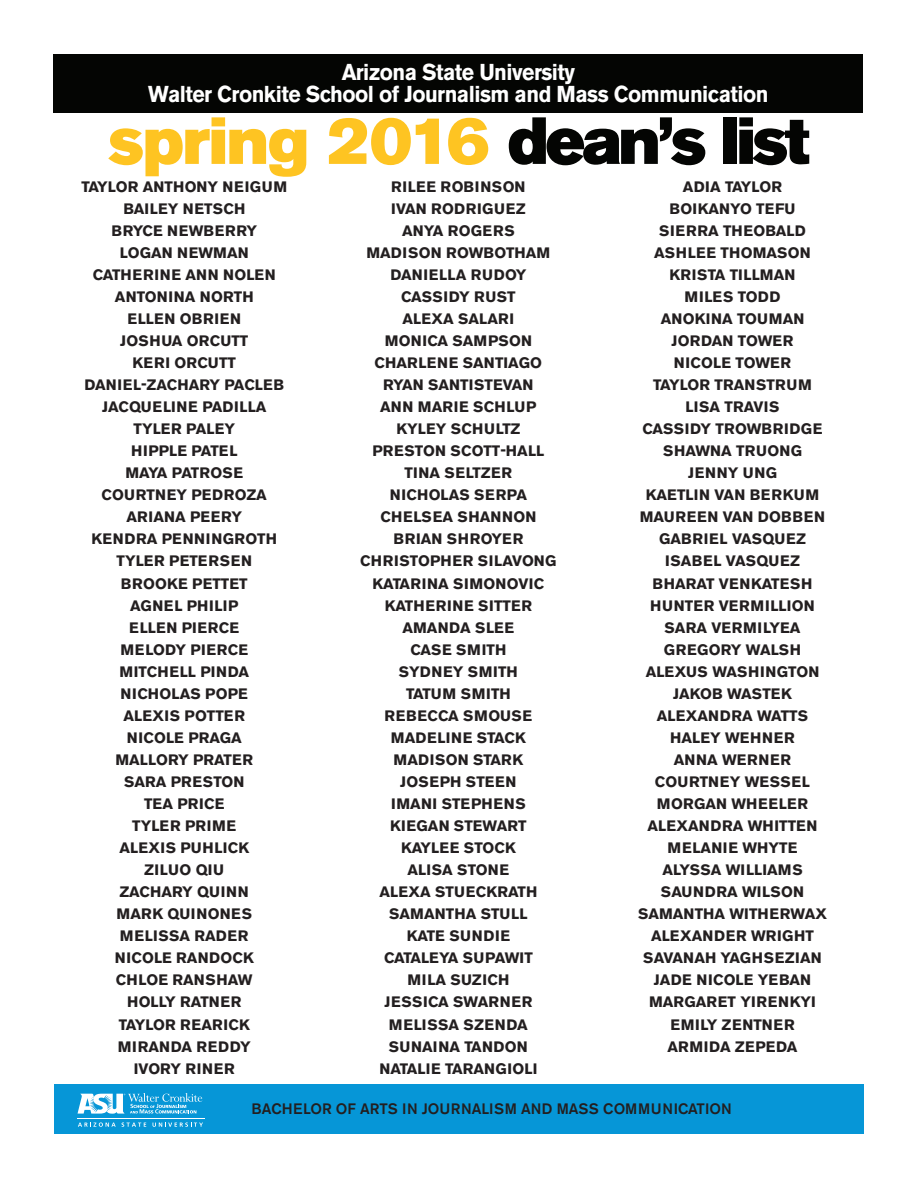
<style>
.page{position:relative;width:918px;height:1188px;background:#fff}
.page>*{position:absolute;margin:0;border:0;box-sizing:border-box;transform-origin:0 0}
.t1{font:65.85px "Akzidenz Grotesk Pro Super";letter-spacing:-.05em;color:#fec422}
.t2{font:700 22.8px/22px "Akzidenz Grotesk Pro";letter-spacing:-.025em;color:#fff;text-align:center;scale:.93 1}
.t3{font:700 15px/22px "Akzidenz Grotesk Pro";letter-spacing:.005em;color:#231f20;text-align:center}
.t4{font:500 15px "Akzidenz Grotesk Pro";color:#231f20}
.s1{color:#040503}
</style>
<div class="page">
<div style="left:54px;top:54px;width:809px;height:58px;background:#040503"></div>
<div style="left:54px;top:1084px;width:810px;height:50px;background:#0696d7"></div>
<hr style="left:77px;top:1118px;width:128px;height:1px;background:#fff">
<svg style="left:78px;top:1122px;width:38px;height:5px"></svg>
<svg style="left:122px;top:1122px;width:24px;height:5px"></svg>
<svg style="left:153px;top:1122px;width:50px;height:5px"></svg>
<svg style="left:78px;top:1093px;width:124px;height:21px"></svg>
<h2 class="t2" style="left:148px;top:60px;width:669px">Arizona State University<br>Walter Cronkite School of Journalism and Mass Communication</h2>
<h1 class="t1" style="left:108px;top:98px;width:703px">spring 2016 <span class="s1">dean’s list</span></h1>
<p class="t3" style="left:81px;top:175px;width:207px">TAYLOR ANTHONY NEIGUM<br>BAILEY NETSCH<br>BRYCE NEWBERRY<br>LOGAN NEWMAN<br>CATHERINE ANN NOLEN<br>ANTONINA NORTH<br>ELLEN OBRIEN<br>JOSHUA ORCUTT<br>KERI ORCUTT<br>DANIEL-ZACHARY PACLEB<br>JACQUELINE PADILLA<br>TYLER PALEY<br>HIPPLE PATEL<br>MAYA PATROSE<br>COURTNEY PEDROZA<br>ARIANA PEERY<br>KENDRA PENNINGROTH<br>TYLER PETERSEN<br>BROOKE PETTET<br>AGNEL PHILIP<br>ELLEN PIERCE<br>MELODY PIERCE<br>MITCHELL PINDA<br>NICHOLAS POPE<br>ALEXIS POTTER<br>NICOLE PRAGA<br>MALLORY PRATER<br>SARA PRESTON<br>TEA PRICE<br>TYLER PRIME<br>ALEXIS PUHLICK<br>ZILUO QIU<br>ZACHARY QUINN<br>MARK QUINONES<br>MELISSA RADER<br>NICOLE RANDOCK<br>CHLOE RANSHAW<br>HOLLY RATNER<br>TAYLOR REARICK<br>MIRANDA REDDY<br>IVORY RINER</p>
<p class="t3" style="left:360px;top:175px;width:198px">RILEE ROBINSON<br>IVAN RODRIGUEZ<br>ANYA ROGERS<br>MADISON ROWBOTHAM<br>DANIELLA RUDOY<br>CASSIDY RUST<br>ALEXA SALARI<br>MONICA SAMPSON<br>CHARLENE SANTIAGO<br>RYAN SANTISTEVAN<br>ANN MARIE SCHLUP<br>KYLEY SCHULTZ<br>PRESTON SCOTT-HALL<br>TINA SELTZER<br>NICHOLAS SERPA<br>CHELSEA SHANNON<br>BRIAN SHROYER<br>CHRISTOPHER SILAVONG<br>KATARINA SIMONOVIC<br>KATHERINE SITTER<br>AMANDA SLEE<br>CASE SMITH<br>SYDNEY SMITH<br>TATUM SMITH<br>REBECCA SMOUSE<br>MADELINE STACK<br>MADISON STARK<br>JOSEPH STEEN<br>IMANI STEPHENS<br>KIEGAN STEWART<br>KAYLEE STOCK<br>ALISA STONE<br>ALEXA STUECKRATH<br>SAMANTHA STULL<br>KATE SUNDIE<br>CATALEYA SUPAWIT<br>MILA SUZICH<br>JESSICA SWARNER<br>MELISSA SZENDA<br>SUNAINA TANDON<br>NATALIE TARANGIOLI</p>
<p class="t3" style="left:638px;top:175px;width:190px">ADIA TAYLOR<br>BOIKANYO TEFU<br>SIERRA THEOBALD<br>ASHLEE THOMASON<br>KRISTA TILLMAN<br>MILES TODD<br>ANOKINA TOUMAN<br>JORDAN TOWER<br>NICOLE TOWER<br>TAYLOR TRANSTRUM<br>LISA TRAVIS<br>CASSIDY TROWBRIDGE<br>SHAWNA TRUONG<br>JENNY UNG<br>KAETLIN VAN BERKUM<br>MAUREEN VAN DOBBEN<br>GABRIEL VASQUEZ<br>ISABEL VASQUEZ<br>BHARAT VENKATESH<br>HUNTER VERMILLION<br>SARA VERMILYEA<br>GREGORY WALSH<br>ALEXUS WASHINGTON<br>JAKOB WASTEK<br>ALEXANDRA WATTS<br>HALEY WEHNER<br>ANNA WERNER<br>COURTNEY WESSEL<br>MORGAN WHEELER<br>ALEXANDRA WHITTEN<br>MELANIE WHYTE<br>ALYSSA WILLIAMS<br>SAUNDRA WILSON<br>SAMANTHA WITHERWAX<br>ALEXANDER WRIGHT<br>SAVANAH YAGHSEZIAN<br>JADE NICOLE YEBAN<br>MARGARET YIRENKYI<br>EMILY ZENTNER<br>ARMIDA ZEPEDA</p>
<p class="t4" style="left:252px;top:1099px;width:481px">BACHELOR OF ARTS IN JOURNALISM AND MASS COMMUNICATION</p>
</div>
